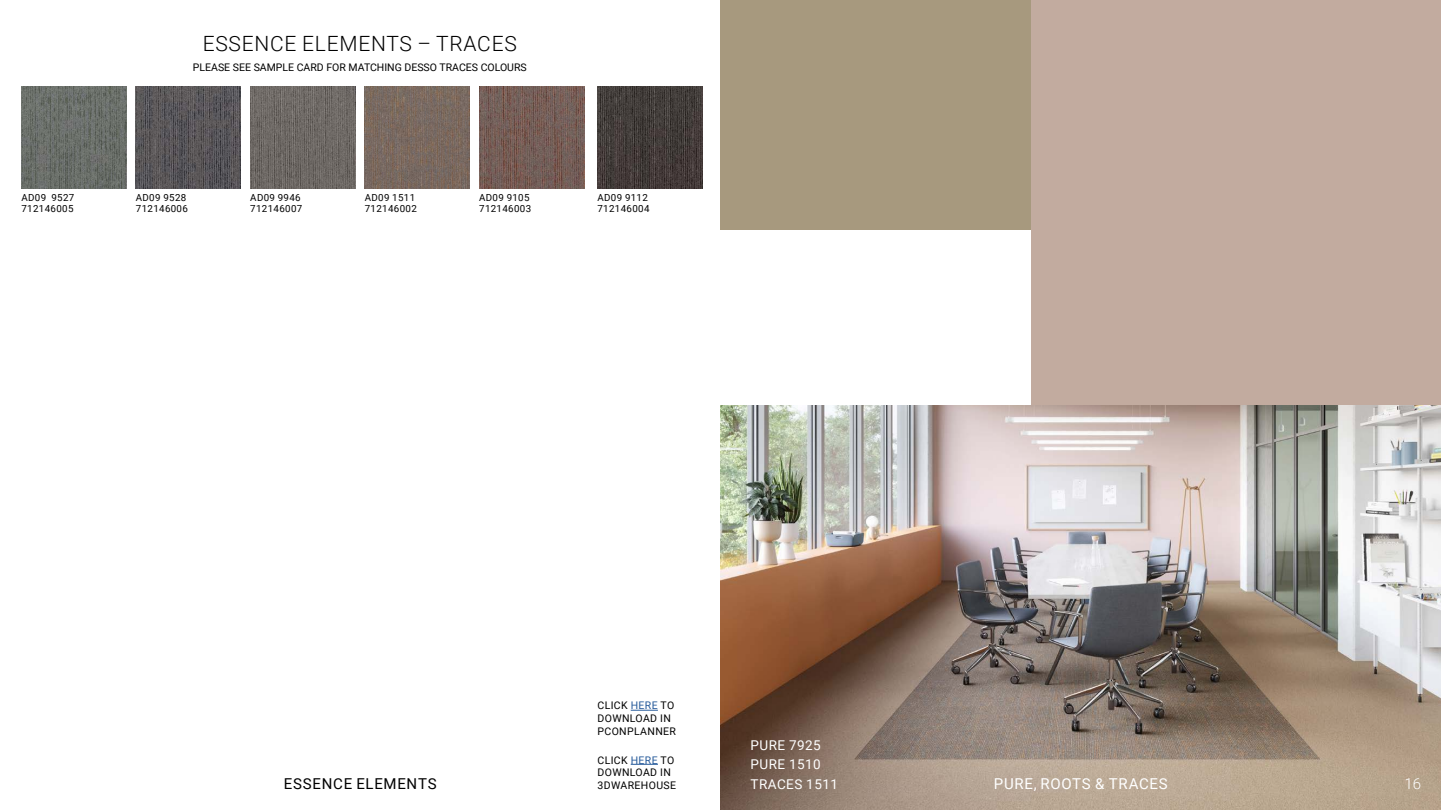
<style>
.page{position:relative;width:1441px;height:810px;background:#fff}
.page>*{position:absolute;margin:0;border:0;box-sizing:border-box;transform-origin:0 0}
.t1{font:300 21px "Roboto";letter-spacing:.035em;color:#000}
.t2{font:15px "Roboto";letter-spacing:.045em;color:#fff}
.t3{font:15px "Roboto";letter-spacing:.045em;color:#000}
.t4{font:300 15px "Roboto";color:#fff}
.t5{font:13.5px/19.5px "Roboto";letter-spacing:.035em;color:#fff}
.t6{font:10.5px/12.6px "Roboto";letter-spacing:.025em;color:#000}
.t7{font:10.5px "Roboto";color:#000}
.t8{font:9.75px/11.7px "Roboto";letter-spacing:.035em;color:#000}
.s1{color:#275b9b}
</style>
<div class="page">
<div style="left:720px;top:0;width:310px;height:230px;background:#a7997e"></div>
<div style="left:1030px;top:0;width:410px;height:428px;background:#c2ab9f"></div>
<img style="left:720px;top:405px;width:720px;height:405px">
<img style="left:364px;top:87px;width:105px;height:102px">
<img style="left:250px;top:87px;width:105px;height:102px">
<img style="left:479px;top:87px;width:105px;height:102px">
<img style="left:597px;top:87px;width:105px;height:102px">
<img style="left:21px;top:87px;width:105px;height:102px">
<img style="left:136px;top:87px;width:105px;height:102px">
<svg style="left:630px;top:764px;width:28px;height:1px"></svg>
<svg style="left:630px;top:710px;width:28px;height:1px"></svg>
<h1 class="t1" style="left:203px;top:29px;width:315px">ESSENCE ELEMENTS – TRACES</h1>
<p class="t7" style="left:193px;top:60px;width:335px">PLEASE SEE SAMPLE CARD FOR MATCHING DESSO TRACES COLOURS</p>
<p class="t8" style="left:21px;top:191px;width:54px">AD09 9527<br>712146005</p>
<p class="t8" style="left:136px;top:191px;width:54px">AD09 9528<br>712146006</p>
<p class="t8" style="left:250px;top:191px;width:54px">AD09 9946<br>712146007</p>
<p class="t8" style="left:479px;top:191px;width:54px">AD09 9105<br>712146003</p>
<p class="t8" style="left:597px;top:191px;width:54px">AD09 9112<br>712146004</p>
<p class="t8" style="left:365px;top:191px;width:54px">AD09 1511<br>712146002</p>
<p class="t6" style="left:597px;top:699px;width:80px">CLICK <span class="s1">HERE</span> TO<br>DOWNLOAD IN<br>PCONPLANNER</p>
<h3 class="t5" style="left:750px;top:735px;width:89px">PURE 7925<br>PURE 1510<br>TRACES 1511</h3>
<p class="t6" style="left:597px;top:753px;width:80px">CLICK <span class="s1">HERE</span> TO<br>DOWNLOAD IN<br>3DWAREHOUSE</p>
<h2 class="t3" style="left:284px;top:773px;width:154px">ESSENCE ELEMENTS</h2>
<h2 class="t2" style="left:993px;top:773px;width:175px">PURE, ROOTS &amp; TRACES</h2>
<h2 class="t4" style="left:1404px;top:773px;width:18px">16</h2>
</div>
